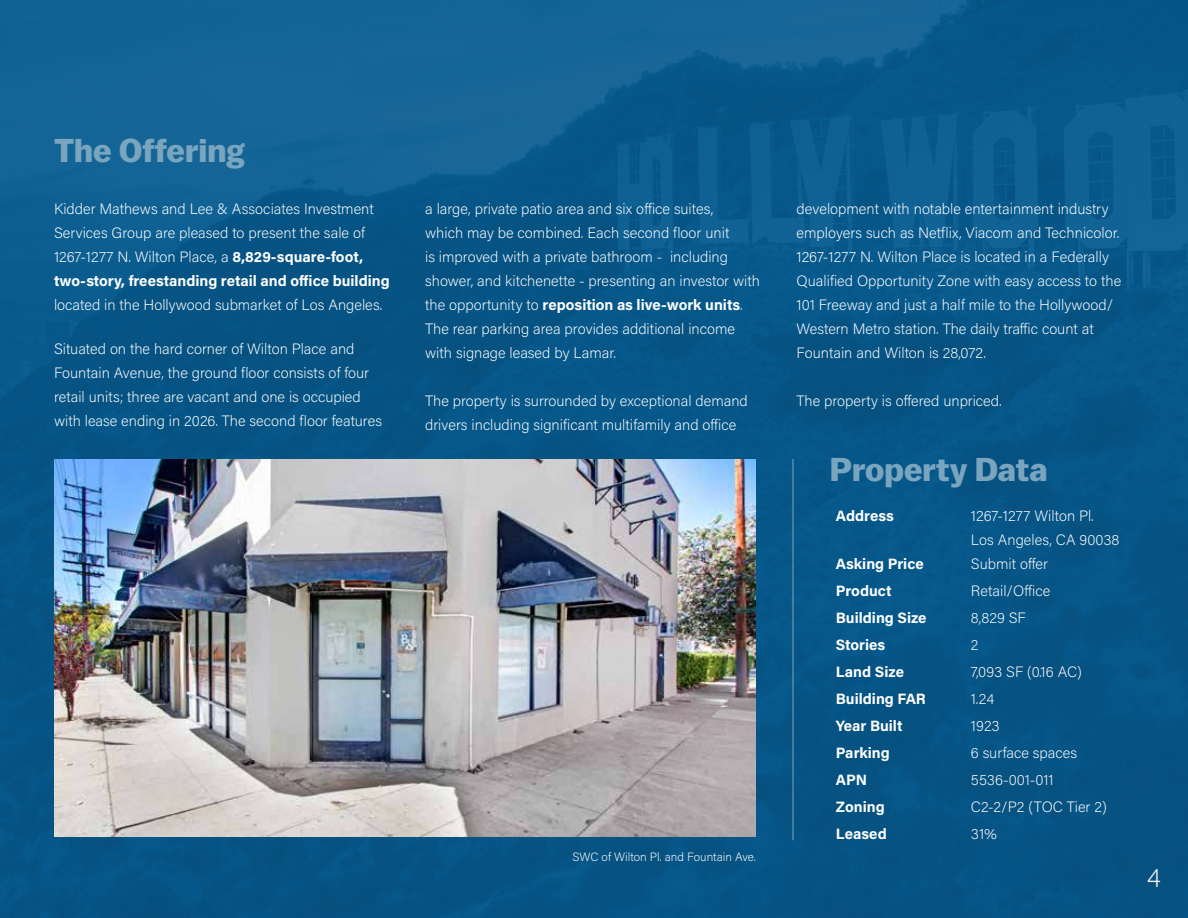
<style>
.page{position:relative;width:1188px;height:918px;background:#fff}
.page>*{position:absolute;margin:0;border:0;box-sizing:border-box;transform-origin:0 0}
.t1{font:700 33px "Balto";color:#7aa5bf}
.t2{font:200 27px "Acumin Pro";color:#f2f2f2}
.t3{font:200 15px/24px "Acumin Pro";color:#fff}
.t4{font:700 15px "Acumin Pro";color:#fff}
.t5{font:200 12px "Acumin Pro";color:#fff}
.s1{font-weight:700}
</style>
<div class="page">
<img style="left:0;top:0;width:1188px;height:918px">
<img style="left:54px;top:459px;width:702px;height:378px">
<hr style="left:793px;top:459px;width:1px;height:381px;background:#7aa5bf">
<h1 class="t1" style="left:54px;top:130px;width:192px">The Offering</h1>
<p class="t3" style="left:54px;top:196px;width:337px">Kidder Mathews and Lee &amp; Associates Investment Services Group are pleased to present the sale of 1267-1277 N. Wilton Place, a <span class="s1">8,829-square-foot, two-story, freestanding retail and office building</span></p>
<p class="t3" style="left:54px;top:292px;width:330px">located in the Hollywood submarket of Los Angeles.</p>
<p class="t3" style="left:54px;top:336px;width:330px">Situated on the hard corner of Wilton Place and Fountain Avenue, the ground floor consists of four retail units; three are vacant and one is occupied with lease ending in 2026. The second floor features</p>
<p class="t3" style="left:425px;top:196px;width:336px">a large, private patio area and six office suites,<br>which may be combined. Each second floor unit<br>is improved with a private bathroom - including shower, and kitchenette - presenting an investor with the opportunity to <span class="s1">reposition as live-work units</span>.<br>The rear parking area provides additional income with signage leased by Lamar.</p>
<p class="t3" style="left:425px;top:388px;width:324px">The property is surrounded by exceptional demand drivers including significant multifamily and office</p>
<p class="t5" style="left:572px;top:849px;width:185px">SWC of Wilton Pl. and Fountain Ave.</p>
<p class="t3" style="left:796px;top:196px;width:326px">development with notable entertainment industry employers such as Netflix, Viacom and Technicolor.<br>1267-1277 N. Wilton Place is located in a Federally Qualified Opportunity Zone with easy access to the 101 Freeway and just a half mile to the Hollywood/ Western Metro station. The daily traffic count at Fountain and Wilton is 28,072.</p>
<p class="t3" style="left:796px;top:388px;width:207px">The property is offered unpriced.</p>
<h1 class="t1" style="left:830px;top:450px;width:219px">Property Data</h1>
<p class="t4" style="left:836px;top:505px;width:59px">Address</p>
<p class="t3" style="left:971px;top:503px;width:150px">1267-1277 Wilton Pl.<br>Los Angeles, CA 90038</p>
<p class="t4" style="left:836px;top:553px;width:89px">Asking Price</p>
<p class="t3" style="left:971px;top:551px;width:79px">Submit offer</p>
<p class="t4" style="left:836px;top:580px;width:57px">Product</p>
<p class="t3" style="left:971px;top:578px;width:81px">Retail/Office</p>
<p class="t4" style="left:836px;top:607px;width:92px">Building Size</p>
<p class="t3" style="left:971px;top:605px;width:56px">8,829 SF</p>
<p class="t4" style="left:836px;top:634px;width:51px">Stories</p>
<p class="t3" style="left:971px;top:632px;width:9px">2</p>
<p class="t4" style="left:836px;top:661px;width:70px">Land Size</p>
<p class="t3" style="left:971px;top:659px;width:112px">7,093 SF (0.16 AC)</p>
<p class="t4" style="left:836px;top:688px;width:91px">Building FAR</p>
<p class="t3" style="left:971px;top:686px;width:25px">1.24</p>
<p class="t4" style="left:836px;top:715px;width:68px">Year Built</p>
<p class="t3" style="left:971px;top:713px;width:30px">1923</p>
<p class="t4" style="left:836px;top:742px;width:55px">Parking</p>
<p class="t3" style="left:971px;top:740px;width:108px">6 surface spaces</p>
<p class="t4" style="left:836px;top:769px;width:33px">APN</p>
<p class="t3" style="left:971px;top:767px;width:84px">5536-001-011</p>
<p class="t4" style="left:836px;top:796px;width:50px">Zoning</p>
<p class="t3" style="left:971px;top:794px;width:137px">C2-2/P2 (TOC Tier 2)</p>
<p class="t4" style="left:836px;top:823px;width:52px">Leased</p>
<p class="t3" style="left:971px;top:821px;width:27px">31%</p>
<h2 class="t2" style="left:1147px;top:859px;width:16px">4</h2>
</div>
